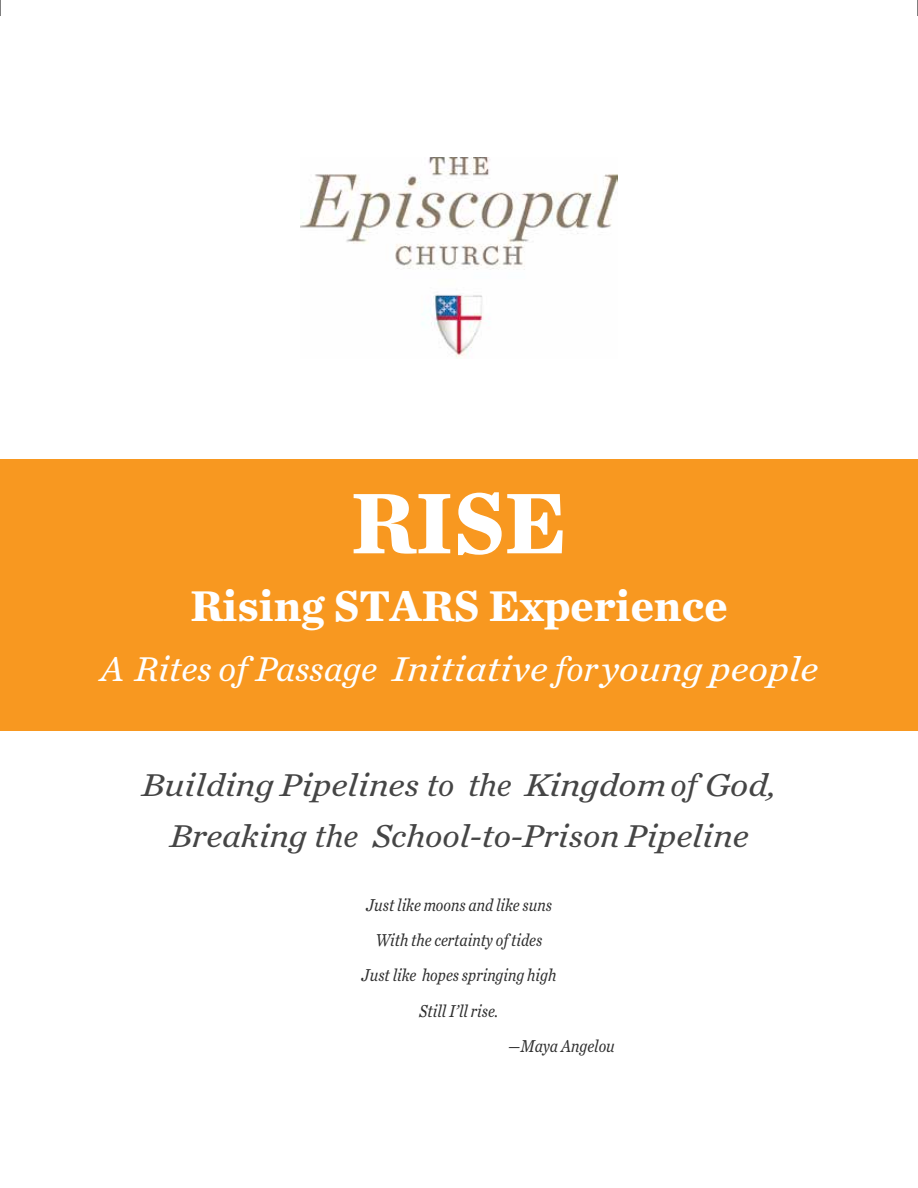
<style>
.page{position:relative;width:918px;height:1188px;background:#fff}
.page>*{position:absolute;margin:0;border:0;box-sizing:border-box;transform-origin:0 0}
.t1{font:700 90px "Chronicle Text G2";color:#fff}
.t2{font:700 45px "Chronicle Text G2";color:#fff}
.t3{font:italic 36px "Chronicle Text G2";color:#fff}
.t4{font:italic 33px/50.2px "Chronicle Text G2";color:#454545;text-align:center;scale:1.1 1}
.t5{font:italic 18px "Chronicle Text G2";color:#2f2f2f;scale:.86 1}
</style>
<div class="page">
<div style="left:0;top:460px;width:918px;height:271px;background:#f89820"></div>
<img style="left:300px;top:157px;width:318px;height:200px">
<svg style="left:0;top:0;width:1px;height:16px"></svg>
<svg style="left:917px;top:0;width:1px;height:16px"></svg>
<h1 class="t1" style="left:351px;top:450px;width:217px">RISE</h1>
<h2 class="t2" style="left:190px;top:569px;width:539px">Rising STARS Experience</h2>
<h3 class="t3" style="left:100px;top:641px;width:720px">A Rites of Passage Initiative for young people</h3>
<h3 class="t4" style="left:141px;top:758px;width:579px">Building Pipelines to the Kingdom of God,<br>Breaking the School-to-Prison Pipeline</h3>
<p class="t5" style="left:366px;top:891px;width:218px">Just like moons and like suns</p>
<p class="t5" style="left:376px;top:926px;width:195px">With the certainty of tides</p>
<p class="t5" style="left:362px;top:962px;width:228px">Just like hopes springing high</p>
<p class="t5" style="left:419px;top:997px;width:94px">Still I’ll rise.</p>
<p class="t5" style="left:508px;top:1033px;width:126px">—Maya Angelou</p>
</div>
